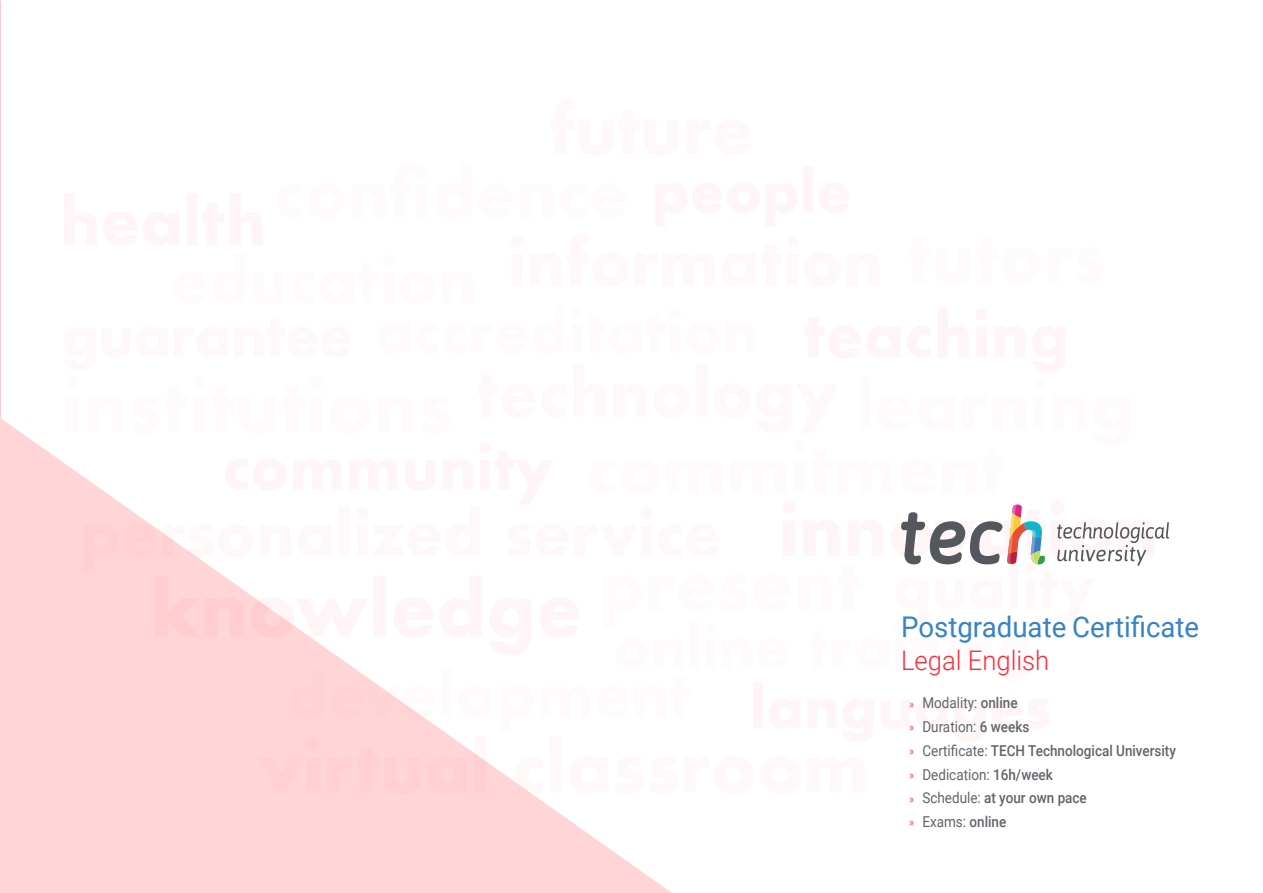
<style>
.page{position:relative;width:1263px;height:893px;background:#fff}
.page>*{position:absolute;margin:0;border:0;box-sizing:border-box;transform-origin:0 0}
.t1{font:28.5px "Roboto";color:#3783c5}
.t2{font:300 27px "Roboto";color:#ff293a;scale:.95 1}
.t3{font:500 15px/23.7px "Roboto";color:#61646a;scale:.9 1}
.s1{font-family:"Myriad Pro";font-weight:400;font-size:12px;color:#ff293a}
.s2{font-weight:400}
</style>
<div class="page">
<svg style="left:0;top:418px;width:672px;height:475px;background:#ffd8db"></svg>
<svg style="left:64px;top:418px;width:1105px;height:376px"></svg>
<h1 class="t1" style="left:901px;top:607px;width:300px">Postgraduate Certificate</h1>
<h2 class="t2" style="left:901px;top:641px;width:158px">Legal English</h2>
<p class="t3" style="left:910px;top:691px;width:297px"><span class="s1">»</span> <span class="s2">Modality:</span> online<br><span class="s1">»</span> <span class="s2">Duration:</span> 6 weeks<br><span class="s1">»</span> <span class="s2">Certificate:</span> TECH Technological University <span class="s1">»</span> <span class="s2">Dedication:</span> 16h/week<br><span class="s1">»</span> <span class="s2">Schedule:</span> at your own pace<br><span class="s1">»</span> <span class="s2">Exams:</span> online</p>
</div>
